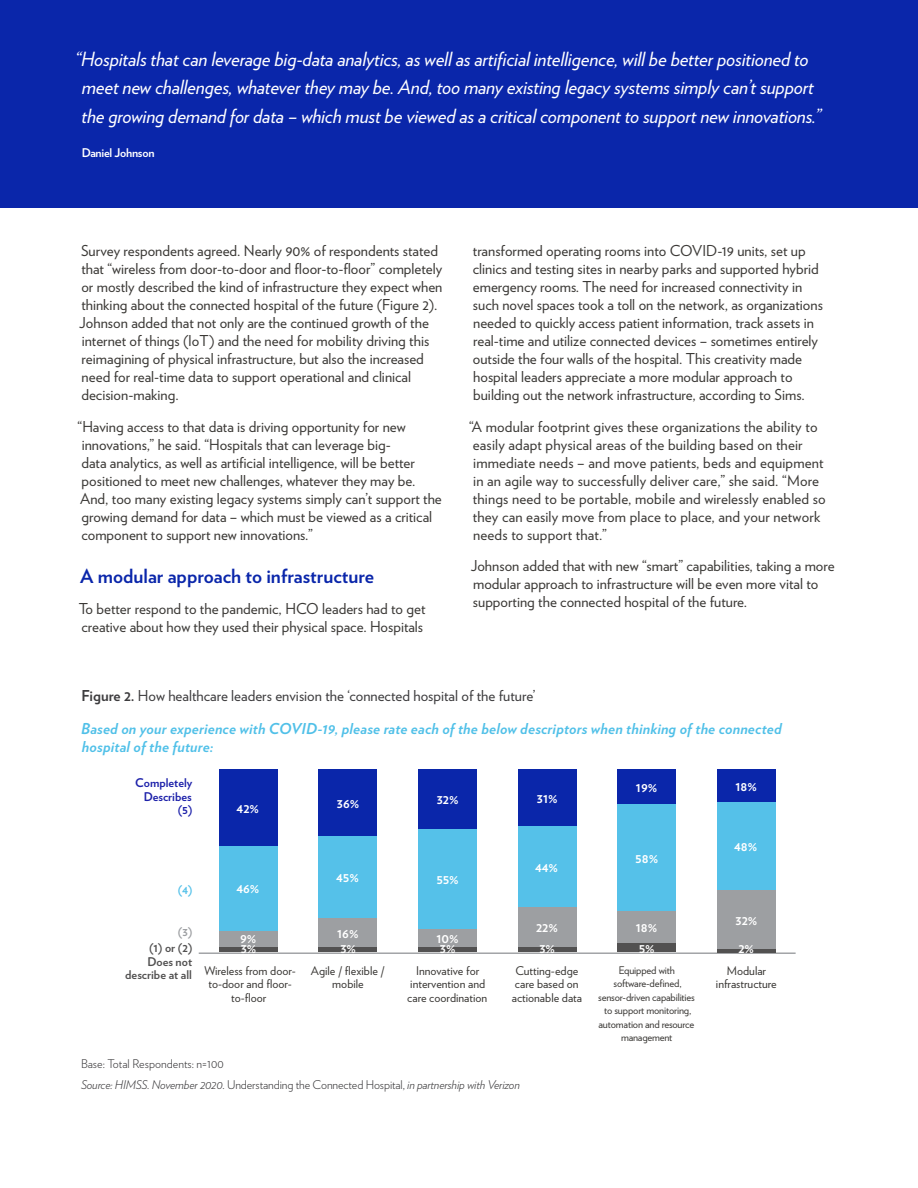
<style>
.page{position:relative;width:918px;height:1188px;background:#fff}
.page>*{position:absolute;margin:0;border:0;box-sizing:border-box;transform-origin:0 0}
.t1{font:italic 19.5px/28.5px "Verlag";letter-spacing:-.01em;color:#fff}
.t2{font:700 19.5px "Verlag";color:#0a26aa}
.t3{font:15px/18px "Verlag";color:#3b3936}
.t4{font:italic 700 15px/18px "Verlag";letter-spacing:.01em;color:#50c0e8}
.t5{font:15px "Verlag";color:#3d3c3e}
.t6{font:700 13.5px/10.2px "Verlag";color:#fff}
.t7{font:12px/13.5px "Verlag";color:#3b3936;text-align:center}
.t8{font:300 12px/21.1px "Verlag";color:#3d3c3e}
.t9{font:700 12px/13.5px "Verlag";color:#525151;text-align:right}
.t10{font:700 12px/13.5px "Verlag";color:#1e22aa;text-align:right}
.t11{font:700 12px "Verlag";letter-spacing:-.02em;color:#fff}
.t12{font:700 12px "Verlag";color:#55c1e9}
.t13{font:700 12px "Verlag";color:#9d9fa2}
.t14{font:10.5px/13.5px "Verlag";letter-spacing:-.015em;color:#3b3936;text-align:center}
.s1{font-weight:700}
.s2{font-style:italic}
</style>
<div class="page">
<div style="left:0;top:0;width:918px;height:208px;background:#0a26aa"></div>
<hr style="left:199px;top:953px;width:597px;height:1px;background:#74777b">
<div style="left:219px;top:769px;width:59px;height:77px;background:#0a26aa"></div>
<div style="left:219px;top:846px;width:59px;height:85px;background:#55c1e9"></div>
<div style="left:219px;top:931px;width:59px;height:16px;background:#9d9fa2"></div>
<div style="left:219px;top:947px;width:59px;height:5px;background:#525151"></div>
<div style="left:319px;top:769px;width:58px;height:67px;background:#0a26aa"></div>
<div style="left:319px;top:836px;width:58px;height:82px;background:#55c1e9"></div>
<div style="left:319px;top:918px;width:58px;height:29px;background:#9d9fa2"></div>
<div style="left:319px;top:947px;width:58px;height:5px;background:#525151"></div>
<div style="left:418px;top:769px;width:59px;height:60px;background:#0a26aa"></div>
<div style="left:418px;top:829px;width:59px;height:101px;background:#55c1e9"></div>
<div style="left:418px;top:930px;width:59px;height:17px;background:#9d9fa2"></div>
<div style="left:418px;top:947px;width:59px;height:5px;background:#525151"></div>
<div style="left:518px;top:769px;width:58px;height:57px;background:#0a26aa"></div>
<div style="left:518px;top:826px;width:58px;height:81px;background:#55c1e9"></div>
<div style="left:518px;top:907px;width:58px;height:40px;background:#9d9fa2"></div>
<div style="left:518px;top:947px;width:58px;height:5px;background:#525151"></div>
<div style="left:618px;top:769px;width:58px;height:35px;background:#0a26aa"></div>
<div style="left:618px;top:804px;width:58px;height:107px;background:#55c1e9"></div>
<div style="left:618px;top:911px;width:58px;height:33px;background:#9d9fa2"></div>
<div style="left:618px;top:944px;width:58px;height:8px;background:#525151"></div>
<div style="left:717px;top:769px;width:58px;height:33px;background:#0a26aa"></div>
<div style="left:717px;top:802px;width:58px;height:88px;background:#55c1e9"></div>
<div style="left:717px;top:890px;width:58px;height:59px;background:#9d9fa2"></div>
<hr style="left:717px;top:949px;width:58px;height:3px;background:#525151">
<p class="t1" style="left:82px;top:43px;width:741px;text-indent:-6px">“Hospitals that can leverage big-data analytics, as well as artificial intelligence, will be better positioned to meet new challenges, whatever they may be. And, too many existing legacy systems simply can’t support the growing demand for data – which must be viewed as a critical component to support new innovations.”</p>
<p class="t11" style="left:82px;top:144px;width:74px">Daniel Johnson</p>
<p class="t3" style="left:79px;top:241px;width:365px">Survey respondents agreed. Nearly 90% of respondents stated that “wireless from door-to-door and floor-to-floor” completely or mostly described the kind of infrastructure they expect when thinking about the connected hospital of the future (Figure 2).<br>Johnson added that not only are the continued growth of the internet of things (IoT) and the need for mobility driving this reimagining of physical infrastructure, but also the increased need for real-time data to support operational and clinical decision-making.</p>
<p class="t3" style="left:78px;top:417px;width:366px">“Having access to that data is driving opportunity for new innovations,” he said. “Hospitals that can leverage big-<br>data analytics, as well as artificial intelligence, will be better positioned to meet new challenges, whatever they may be.<br>And, too many existing legacy systems simply can’t support the growing demand for data – which must be viewed as a critical component to support new innovations.”</p>
<h1 class="t2" style="left:80px;top:560px;width:295px">A modular approach to infrastructure</h1>
<p class="t3" style="left:79px;top:599px;width:348px">To better respond to the pandemic, HCO leaders had to get creative about how they used their physical space. Hospitals</p>
<p class="t3" style="left:473px;top:241px;width:352px">transformed operating rooms into COVID-19 units, set up clinics and testing sites in nearby parks and supported hybrid emergency rooms. The need for increased connectivity in such novel spaces took a toll on the network, as organizations needed to quickly access patient information, track assets in real-time and utilize connected devices – sometimes entirely outside the four walls of the hospital. This creativity made hospital leaders appreciate a more modular approach to building out the network infrastructure, according to Sims.</p>
<p class="t3" style="left:469px;top:417px;width:358px">“A modular footprint gives these organizations the ability to easily adapt physical areas of the building based on their immediate needs – and move patients, beds and equipment in an agile way to successfully deliver care,” she said. “More things need to be portable, mobile and wirelessly enabled so they can easily move from place to place, and your network needs to support that.”</p>
<p class="t3" style="left:471px;top:556px;width:365px">Johnson added that with new “smart” capabilities, taking a more modular approach to infrastructure will be even more vital to supporting the connected hospital of the future.</p>
<p class="t5" style="left:82px;top:684px;width:455px"><span class="s1">Figure 2.</span> How healthcare leaders envision the ‘connected hospital of the future’</p>
<p class="t4" style="left:81px;top:719px;width:702px">Based on your experience with COVID-19, please rate each of the below descriptors when thinking of the connected hospital of the future:</p>
<p class="t10" style="left:135px;top:776px;width:59px">Completely<br>Describes (5)</p>
<p class="t12" style="left:178px;top:880px;width:16px">(4)</p>
<p class="t13" style="left:178px;top:922px;width:16px">(3)</p>
<p class="t9" style="left:125px;top:940px;width:69px">(1) or (2)<br>Does not describe at all</p>
<p class="t6" style="left:237px;top:802px;width:24px">42%</p>
<p class="t6" style="left:236px;top:883px;width:25px">46%</p>
<p class="t6" style="left:240px;top:932px;width:18px">9%<br>3%</p>
<p class="t6" style="left:337px;top:797px;width:24px">36%</p>
<p class="t6" style="left:336px;top:871px;width:24px">45%</p>
<p class="t6" style="left:337px;top:925px;width:23px;line-height:15.1px">16%<br>3%</p>
<p class="t6" style="left:437px;top:793px;width:23px">32%</p>
<p class="t6" style="left:436px;top:873px;width:24px">55%</p>
<p class="t6" style="left:436px;top:933px;width:24px;line-height:9.4px">10%<br>3%</p>
<p class="t6" style="left:537px;top:792px;width:22px">31%</p>
<p class="t6" style="left:535px;top:861px;width:25px">44%</p>
<p class="t6" style="left:536px;top:916px;width:24px;line-height:20.9px">22%<br>3%</p>
<p class="t6" style="left:636px;top:781px;width:23px">19%</p>
<p class="t6" style="left:635px;top:852px;width:24px">58%</p>
<p class="t6" style="left:636px;top:916px;width:23px;line-height:20.7px">18%<br>5%</p>
<p class="t6" style="left:735px;top:780px;width:23px">18%</p>
<p class="t6" style="left:734px;top:840px;width:25px">48%</p>
<p class="t6" style="left:736px;top:905px;width:23px;line-height:28.3px">32%<br>2%</p>
<p class="t7" style="left:204px;top:963px;width:93px">Wireless from door&shy;to-door and floor&shy;to-floor</p>
<p class="t7" style="left:311px;top:963px;width:75px">Agile / flexible / mobile</p>
<p class="t7" style="left:407px;top:963px;width:81px">Innovative for intervention and care coordination</p>
<p class="t7" style="left:512px;top:963px;width:72px;text-align:left">Cutting-edge care based on actionable data</p>
<p class="t14" style="left:598px;top:963px;width:98px">Equipped with software-defined, sensor-driven capabilities to support monitoring, automation and resource management</p>
<p class="t7" style="left:716px;top:963px;width:62px">Modular infrastructure</p>
<p class="t8" style="left:81px;top:1053px;width:440px">Base: Total Respondents: n=100<br><span class="s2">Source: HIMSS. November 2020</span>. Understanding the Connected Hospital, <span class="s2">in partnership with Verizon</span></p>
</div>
